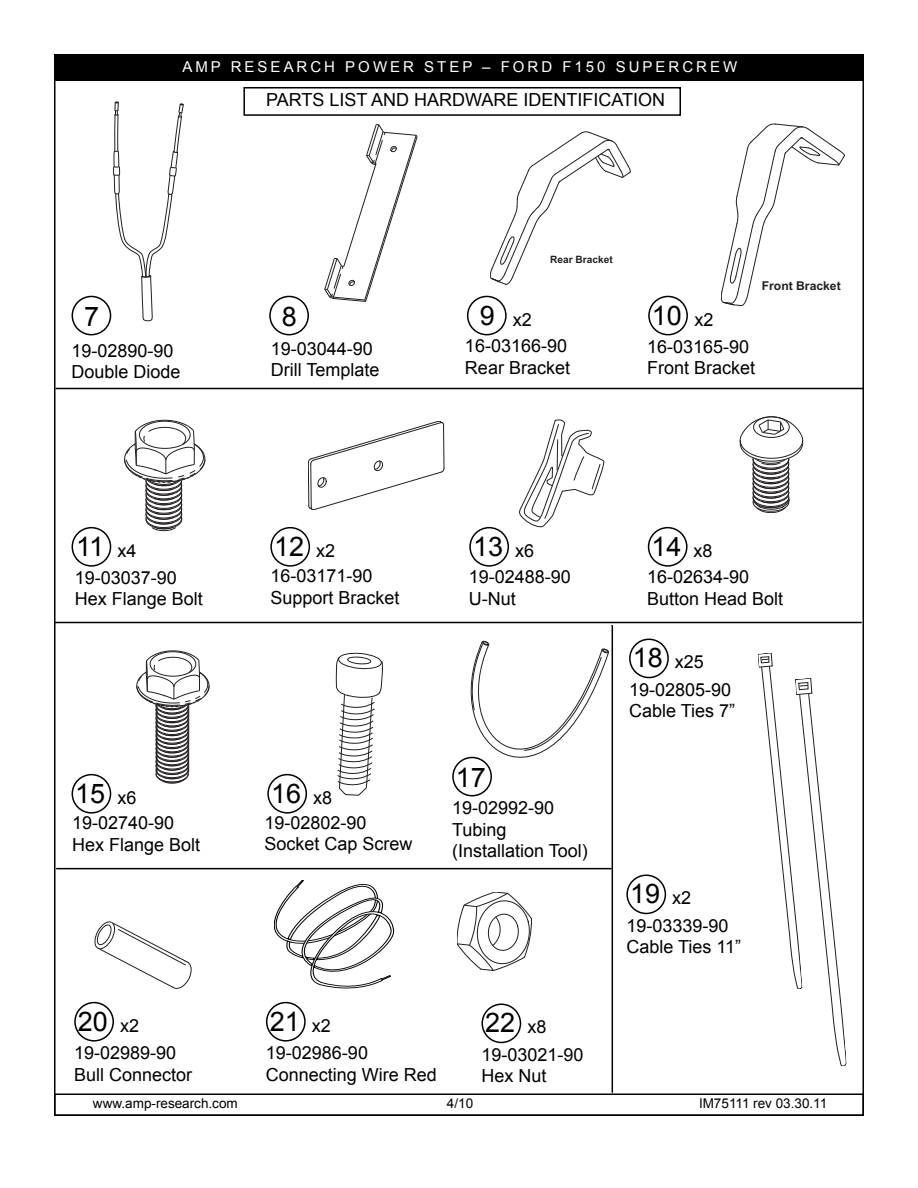
<style>
.page{position:relative;width:918px;height:1188px;background:#fff}
.page>*{position:absolute;margin:0;border:0;box-sizing:border-box;transform-origin:0 0}
.t1{font:27px "Arial";color:#000}
.t2{font:18px/21.6px "Arial";color:#000}
.t3{font:15px "Arial";letter-spacing:.2em;color:#fff}
.t4{font:13.5px "Arial";color:#000}
.t5{font:700 12.15px "Arial";color:#231f20}
.t6{font:700 10.05px "Arial";color:#231f20}
.s1{font-size:27px}
.s2{font-size:18px}
</style>
<div class="page">
<div style="left:54px;top:55px;width:809px;height:26px;background:#000"></div>
<svg style="left:721px;top:124px;width:124px;height:182px"></svg>
<svg style="left:471px;top:641px;width:138px;height:117px"></svg>
<svg style="left:336px;top:653px;width:47px;height:143px"></svg>
<svg style="left:136px;top:650px;width:74px;height:134px"></svg>
<svg style="left:308px;top:421px;width:136px;height:89px"></svg>
<svg style="left:113px;top:102px;width:71px;height:219px"></svg>
<div style="left:72px;top:296px;width:39px;height:39px;border:1px solid #000;border-radius:50%"></div>
<div style="left:269px;top:296px;width:40px;height:39px;border:1px solid #000;border-radius:50%"></div>
<div style="left:467px;top:296px;width:40px;height:39px;border:1px solid #000;border-radius:50%"></div>
<div style="left:72px;top:527px;width:39px;height:40px;border:1px solid #000;border-radius:50%"></div>
<div style="left:270px;top:527px;width:40px;height:40px;border:1px solid #000;border-radius:50%"></div>
<div style="left:469px;top:527px;width:40px;height:40px;border:1px solid #000;border-radius:50%"></div>
<div style="left:648px;top:527px;width:40px;height:40px;border:1px solid #000;border-radius:50%"></div>
<div style="left:72px;top:774px;width:39px;height:40px;border:1px solid #000;border-radius:50%"></div>
<div style="left:267px;top:774px;width:40px;height:40px;border:1px solid #000;border-radius:50%"></div>
<div style="left:452px;top:757px;width:40px;height:39px;border:1px solid #000;border-radius:50%"></div>
<div style="left:243px;top:87px;width:438px;height:29px;border:1px solid #000"></div>
<div style="left:629px;top:639px;width:40px;height:39px;border:1px solid #000;border-radius:50%"></div>
<div style="left:626px;top:875px;width:40px;height:39px;border:1px solid #000;border-radius:50%"></div>
<div style="left:74px;top:1002px;width:40px;height:40px;border:1px solid #000;border-radius:50%"></div>
<div style="left:266px;top:1002px;width:40px;height:40px;border:1px solid #000;border-radius:50%"></div>
<div style="left:481px;top:1004px;width:40px;height:39px;border:1px solid #000;border-radius:50%"></div>
<svg style="left:324px;top:124px;width:93px;height:178px"></svg>
<svg style="left:490px;top:132px;width:141px;height:153px"></svg>
<svg style="left:124px;top:420px;width:81px;height:111px"></svg>
<div style="left:648px;top:296px;width:40px;height:39px;border:1px solid #000;border-radius:50%"></div>
<svg style="left:519px;top:420px;width:85px;height:107px"></svg>
<svg style="left:740px;top:416px;width:63px;height:97px"></svg>
<svg style="left:94px;top:921px;width:98px;height:68px"></svg>
<svg style="left:757px;top:653px;width:90px;height:414px"></svg>
<svg style="left:274px;top:880px;width:120px;height:108px"></svg>
<svg style="left:457px;top:892px;width:75px;height:79px"></svg>
<div style="left:54px;top:1094px;width:810px;height:22px;border:1px solid #000"></div>
<hr style="left:55px;top:388px;width:809px;height:1px;background:#000">
<hr style="left:54px;top:622px;width:808px;height:1px;background:#000">
<hr style="left:56px;top:868px;width:556px;height:1px;background:#000">
<hr style="left:612px;top:625px;width:1px;height:468px;background:#000">
<p class="t3" style="left:182px;top:61px;width:556px">AMP RESEARCH POWER STEP – FORD F150 SUPERCREW</p>
<p class="t2" style="left:266px;top:91px;width:401px">PARTS LIST AND HARDWARE IDENTIFICATION</p>
<h1 class="t1" style="left:84px;top:306px;width:17px">7</h1>
<p class="t2" style="left:72px;top:341px;width:111px">19-02890-90<br>Double Diode</p>
<h1 class="t1" style="left:282px;top:306px;width:17px">8</h1>
<p class="t2" style="left:271px;top:339px;width:110px">19-03044-90<br>Drill Template</p>
<p class="t6" style="left:550px;top:254px;width:64px">Rear Bracket</p>
<p class="t2" style="left:465px;top:308px;width:104px;line-height:26.5px;text-indent:15px"><span class="s1">9</span> x2<br>16-03166-90</p>
<p class="t2" style="left:465px;top:358px;width:107px">Rear Bracket</p>
<p class="t5" style="left:762px;top:278px;width:80px">Front Bracket</p>
<h1 class="t1" style="left:652px;top:305px;width:32px">10</h1>
<p class="t2" style="left:647px;top:337px;width:110px">16-03165-90<br>Front Bracket</p>
<p class="t2" style="left:694px;top:311px;width:21px">x2</p>
<h1 class="t1" style="left:76px;top:536px;width:62px">11 <span class="s2">x4</span></h1>
<p class="t2" style="left:75px;top:568px;width:130px">19-03037-90<br>Hex Flange Bolt</p>
<h1 class="t1" style="left:75px;top:783px;width:63px">15 <span class="s2">x6</span></h1>
<p class="t2" style="left:72px;top:814px;width:130px">19-02740-90<br>Hex Flange Bolt</p>
<h1 class="t1" style="left:78px;top:1011px;width:63px">20 <span class="s2">x2</span></h1>
<p class="t2" style="left:74px;top:1044px;width:120px">19-02989-90<br>Bull Connector</p>
<h1 class="t1" style="left:274px;top:536px;width:63px">12 <span class="s2">x2</span></h1>
<p class="t2" style="left:270px;top:567px;width:131px">16-03171-90<br>Support Bracket</p>
<h1 class="t1" style="left:473px;top:536px;width:63px">13 <span class="s2">x6</span></h1>
<p class="t2" style="left:469px;top:568px;width:104px">19-02488-90<br>U-Nut</p>
<h1 class="t1" style="left:271px;top:783px;width:63px">16 <span class="s2">x8</span></h1>
<p class="t2" style="left:265px;top:813px;width:150px">19-02802-90<br>Socket Cap Screw</p>
<h1 class="t1" style="left:456px;top:768px;width:32px">17</h1>
<p class="t2" style="left:452px;top:799px;width:137px">19-02992-90<br>Tubing (Installation Tool)</p>
<h1 class="t1" style="left:270px;top:1011px;width:63px">21 <span class="s2">x2</span></h1>
<p class="t2" style="left:266px;top:1044px;width:173px">19-02986-90<br>Connecting Wire Red</p>
<h1 class="t1" style="left:485px;top:1013px;width:63px">22 <span class="s2">x8</span></h1>
<p class="t2" style="left:481px;top:1045px;width:104px">19-03021-90<br>Hex Nut</p>
<h1 class="t1" style="left:652px;top:536px;width:63px">14 <span class="s2">x8</span></h1>
<p class="t2" style="left:647px;top:568px;width:138px">16-02634-90<br>Button Head Bolt</p>
<p class="t2" style="left:629px;top:650px;width:104px;line-height:27.5px"><span class="s1">18</span> x25<br>19-02805-90</p>
<p class="t2" style="left:629px;top:702px;width:108px">Cable Ties 7”</p>
<h1 class="t1" style="left:630px;top:884px;width:63px">19 <span class="s2">x2</span></h1>
<p class="t2" style="left:626px;top:916px;width:116px">19-03339-90<br>Cable Ties 11”</p>
<p class="t4" style="left:93px;top:1098px;width:146px">www.amp-research.com</p>
<p class="t4" style="left:447px;top:1098px;width:28px">4/10</p>
<p class="t4" style="left:699px;top:1098px;width:130px">IM75111 rev 03.30.11</p>
</div>
